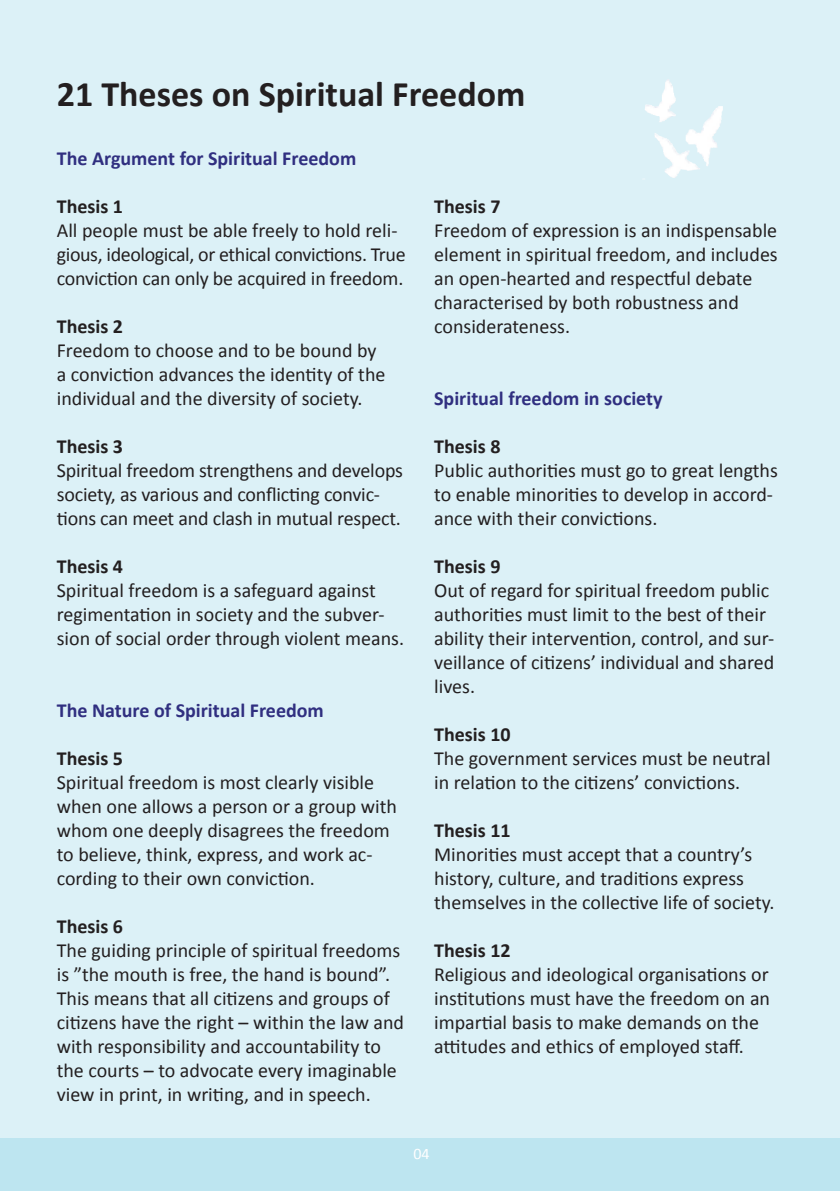
<style>
.page{position:relative;width:840px;height:1191px;background:#fff}
.page>*{position:absolute;margin:0;border:0;box-sizing:border-box;transform-origin:0 0}
.t1{font:700 36px "Calibri";color:#231f20}
.t2{font:20px/24px "Calibri";color:#231f20}
.t3{font:700 20px "Calibri";color:#231f20}
.t4{font:700 20px "Calibri";color:#302f80}
.t5{font:16px "Calibri";color:#fff}
</style>
<div class="page">
<div style="left:0;top:1128px;width:839px;height:63px;background:#bde5f0"></div>
<div style="left:0;top:0;width:839px;height:1137px;background:#dcf1f7"></div>
<img style="left:645px;top:79px;width:77px;height:88px">
<h1 class="t1" style="left:57px;top:72px;width:470px">21 Theses on Spiritual Freedom</h1>
<p class="t4" style="left:57px;top:146px;width:301px">The Argument for Spiritual Freedom</p>
<p class="t3" style="left:57px;top:194px;width:68px">Thesis 1</p>
<p class="t2" style="left:57px;top:217px;width:350px">All people must be able freely to hold reli&shy;gious, ideological, or ethical convictions. True conviction can only be acquired in freedom.</p>
<p class="t3" style="left:57px;top:314px;width:68px">Thesis 2</p>
<p class="t2" style="left:57px;top:337px;width:330px">Freedom to choose and to be bound by a conviction advances the identity of the individual and the diversity of society.</p>
<p class="t3" style="left:57px;top:434px;width:68px">Thesis 3</p>
<p class="t2" style="left:57px;top:457px;width:347px">Spiritual freedom strengthens and develops society, as various and conflicting convic&shy;tions can meet and clash in mutual respect.</p>
<p class="t3" style="left:57px;top:554px;width:68px">Thesis 4</p>
<p class="t2" style="left:57px;top:577px;width:348px">Spiritual freedom is a safeguard against regimentation in society and the subver&shy;sion of social order through violent means.</p>
<p class="t4" style="left:57px;top:698px;width:268px">The Nature of Spiritual Freedom</p>
<p class="t3" style="left:57px;top:746px;width:68px">Thesis 5</p>
<p class="t2" style="left:57px;top:769px;width:341px">Spiritual freedom is most clearly visible when one allows a person or a group with whom one deeply disagrees the freedom to believe, think, express, and work ac&shy;cording to their own conviction.</p>
<p class="t3" style="left:57px;top:914px;width:68px">Thesis 6</p>
<p class="t2" style="left:57px;top:937px;width:348px">The guiding principle of spiritual freedoms is ”the mouth is free, the hand is bound”.<br>This means that all citizens and groups of citizens have the right – within the law and with responsibility and accountability to the courts – to advocate every imaginable view in print, in writing, and in speech.</p>
<p class="t3" style="left:434px;top:194px;width:68px">Thesis 7</p>
<p class="t2" style="left:434px;top:217px;width:345px">Freedom of expression is an indispensable element in spiritual freedom, and includes an open-hearted and respectful debate characterised by both robustness and considerateness.</p>
<p class="t4" style="left:434px;top:386px;width:230px">Spiritual freedom in society</p>
<p class="t3" style="left:434px;top:434px;width:68px">Thesis 8</p>
<p class="t2" style="left:434px;top:457px;width:345px">Public authorities must go to great lengths to enable minorities to develop in accord&shy;ance with their convictions.</p>
<p class="t3" style="left:434px;top:554px;width:68px">Thesis 9</p>
<p class="t2" style="left:434px;top:577px;width:341px">Out of regard for spiritual freedom public authorities must limit to the best of their ability their intervention, control, and sur&shy;veillance of citizens’ individual and shared lives.</p>
<p class="t3" style="left:434px;top:722px;width:78px">Thesis 10</p>
<p class="t2" style="left:434px;top:745px;width:338px">The government services must be neutral in relation to the citizens’ convictions.</p>
<p class="t3" style="left:434px;top:818px;width:78px">Thesis 11</p>
<p class="t2" style="left:434px;top:841px;width:341px">Minorities must accept that a country’s history, culture, and traditions express themselves in the collective life of society.</p>
<p class="t3" style="left:434px;top:938px;width:78px">Thesis 12</p>
<p class="t2" style="left:434px;top:961px;width:337px">Religious and ideological organisations or institutions must have the freedom on an impartial basis to make demands on the attitudes and ethics of employed staff.</p>
<p class="t5" style="left:413px;top:1143px;width:18px">04</p>
</div>
